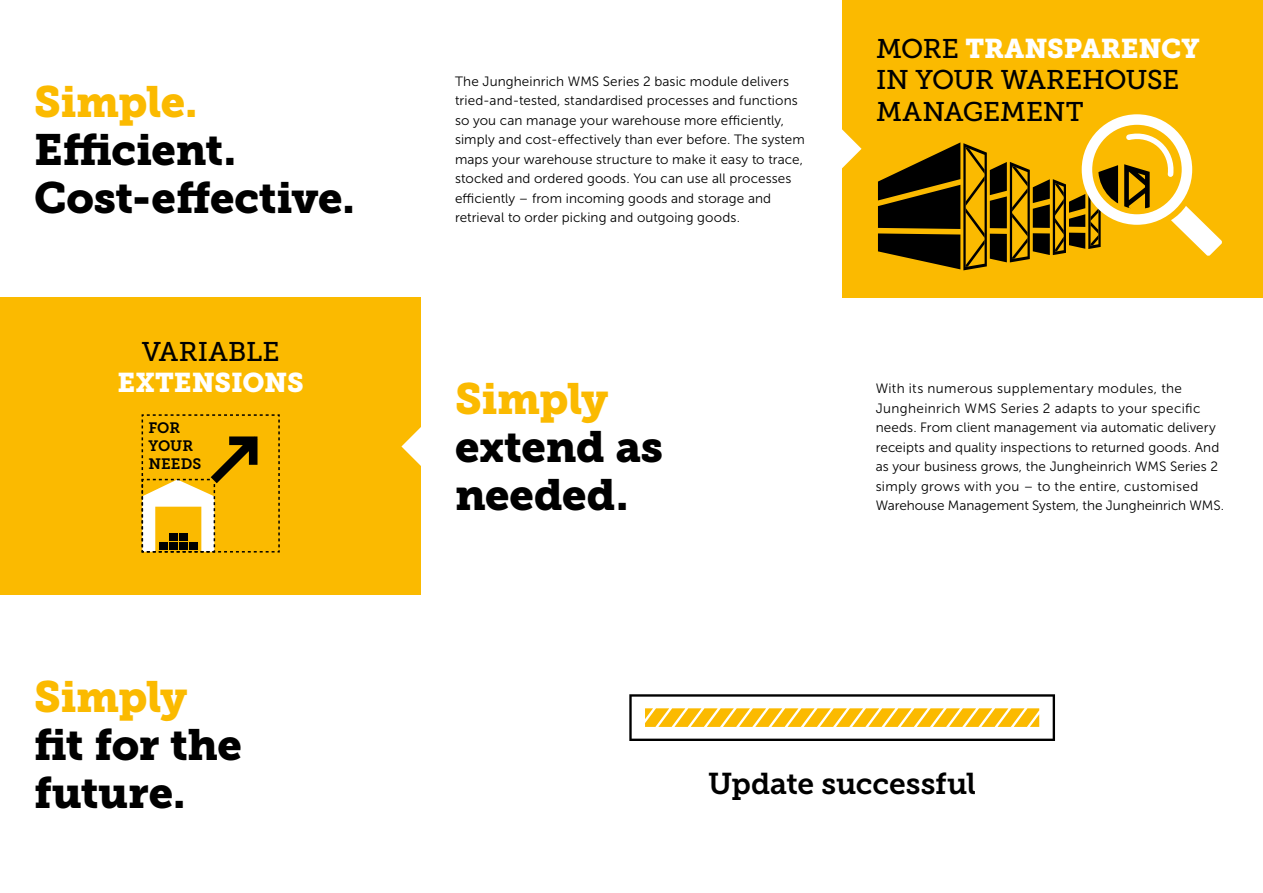
<style>
.page{position:relative;width:1263px;height:893px;background:#fff}
.page>*{position:absolute;margin:0;border:0;box-sizing:border-box;transform-origin:0 0}
.t1{font:43.5px/48px "Museo JH Slab 900";letter-spacing:-.005em;color:#000}
.t2{font:43.5px "Museo JH Slab 900";letter-spacing:-.01em;color:#fbba00}
.t3{font:30px "Museo JH Slab 700";letter-spacing:-.005em;color:#000}
.t4{font:27px/31.5px "Museo JH Slab 500";letter-spacing:-.005em;color:#000}
.t5{font:27px "Museo JH Slab 900";letter-spacing:-.005em;color:#fff}
.t6{font:15px/18px "Museo JH Slab 700";letter-spacing:.005em;color:#000}
.t7{font:13.5px/19.5px "Museo JH Sans 300";letter-spacing:.01em;color:#000}
.s1{font-family:"Museo JH Slab 500";color:#000}
</style>
<div class="page">
<hr style="left:0;top:0;width:824px;height:1px;background:#d7dbde">
<div style="left:0;top:298px;width:421px;height:297px;background:#fbba00"></div>
<svg style="left:401px;top:427px;width:20px;height:39px"></svg>
<svg style="left:141px;top:414px;width:139px;height:139px"></svg>
<div style="left:842px;top:0;width:421px;height:298px;background:#fbba00"></div>
<svg style="left:878px;top:142px;width:240px;height:128px"></svg>
<svg style="left:1124px;top:132px;width:98px;height:124px"></svg>
<div style="left:1082px;top:114px;width:110px;height:111px;border:10px solid #fff;border-radius:50%"></div>
<svg style="left:842px;top:129px;width:19px;height:39px"></svg>
<svg style="left:629px;top:694px;width:426px;height:47px"></svg>
<h1 class="t2" style="left:34px;top:76px;width:165px">Simple.</h1>
<h1 class="t1" style="left:34px;top:126px;width:322px">Efficient.<br>Cost-effective.</h1>
<h3 class="t4" style="left:142px;top:336px;width:139px">VARIABLE</h3>
<h3 class="t5" style="left:118px;top:367px;width:188px">EXTENSIONS</h3>
<p class="t6" style="left:148px;top:419px;width:54px">FOR<br>YOUR<br>NEEDS</p>
<h1 class="t2" style="left:34px;top:671px;width:155px">Simply</h1>
<h1 class="t1" style="left:34px;top:721px;width:209px">fit for the future.</h1>
<p class="t7" style="left:455px;top:71px;width:351px">The Jungheinrich WMS Series 2 basic module delivers tried-and-tested, standardised processes and functions so you can manage your warehouse more efficiently, simply and cost-effectively than ever before. The system maps your warehouse structure to make it easy to trace, stocked and ordered goods. You can use all processes efficiently – from incoming goods and storage and retrieval to order picking and outgoing goods.</p>
<h1 class="t2" style="left:455px;top:374px;width:155px">Simply</h1>
<h1 class="t1" style="left:455px;top:423px;width:210px">extend as needed.</h1>
<h3 class="t5" style="left:876px;top:32px;width:325px"><span class="s1">MORE</span> TRANSPARENCY</h3>
<h3 class="t4" style="left:876px;top:64px;width:305px">IN YOUR WAREHOUSE<br>MANAGEMENT</h3>
<p class="t7" style="left:876px;top:379px;width:350px">With its numerous supplementary modules, the Jungheinrich WMS Series 2 adapts to your specific needs. From client management via automatic delivery receipts and quality inspections to returned goods. And as your business grows, the Jungheinrich WMS Series 2 simply grows with you – to the entire, customised Warehouse Management System, the Jungheinrich WMS.</p>
<h2 class="t3" style="left:708px;top:767px;width:269px">Update successful</h2>
</div>
